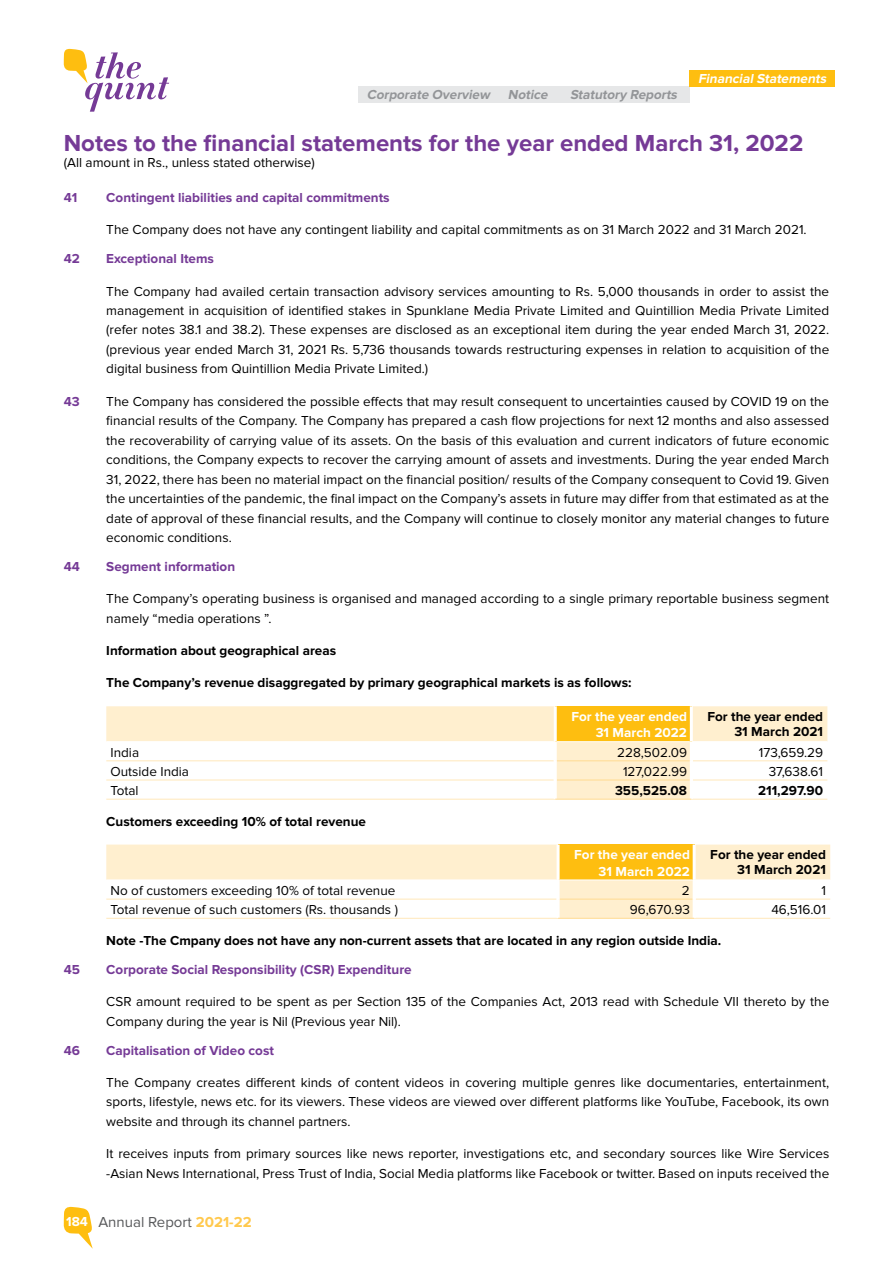
<style>
.page{position:relative;width:893px;height:1263px;background:#fff}
.page>*{position:absolute;margin:0;border:0;box-sizing:border-box;transform-origin:0 0}
.t1{font:700 24px "Proxima Nova";color:#753a96}
.t2{font:15px "Proxima Nova";color:#58595b}
.t3{font:13.5px/19.5px "Proxima Nova";color:#000;text-align:justify}
.t4{font:700 13.5px/14.5px "Proxima Nova";color:#000;text-align:right}
.t5{font:700 13.5px "Proxima Nova";color:#753a96}
.t6{font:700 13.5px/16.2px "Proxima Nova";color:#fff;text-align:right}
.t7{font:italic 700 13.5px "Proxima Nova";color:#939598}
.t8{font:italic 700 13.5px "Proxima Nova";color:#fff}
.s1{font-weight:700;color:#ffc94e}
</style>
<div class="page">
<svg style="left:64px;top:49px;width:105px;height:63px"></svg>
<svg style="left:64px;top:1206px;width:29px;height:43px"></svg>
<div style="left:557px;top:86px;width:132px;height:16px;background:#e6e7e8"></div>
<div style="left:358px;top:86px;width:141px;height:16px;background:#e6e7e8"></div>
<div style="left:499px;top:86px;width:58px;height:16px;background:#e6e7e8"></div>
<div style="left:689px;top:70px;width:146px;height:16px;background:#febe10"></div>
<svg style="left:106px;top:706px;width:721px;height:93px"></svg>
<div style="left:555px;top:706px;width:136px;height:36px;background:#febe10"></div>
<hr style="left:106px;top:760px;width:448px;height:1px;background:#ffe8ba">
<hr style="left:693px;top:760px;width:134px;height:1px;background:#ffe8ba">
<hr style="left:106px;top:780px;width:448px;height:1px;background:#ffe8ba">
<hr style="left:693px;top:780px;width:134px;height:1px;background:#ffe8ba">
<hr style="left:106px;top:799px;width:449px;height:1px;background:#ffe8ba">
<hr style="left:691px;top:799px;width:136px;height:1px;background:#ffe8ba">
<hr style="left:557px;top:760px;width:133px;height:1px;background:#ffdb91">
<hr style="left:557px;top:780px;width:133px;height:1px;background:#ffdb91">
<hr style="left:106px;top:741px;width:448px;height:1px;background:#fff">
<hr style="left:693px;top:741px;width:134px;height:1px;background:#fff">
<hr style="left:554px;top:742px;width:3px;height:19px;background:#fff">
<hr style="left:690px;top:742px;width:3px;height:19px;background:#fff">
<hr style="left:554px;top:761px;width:3px;height:19px;background:#fff">
<hr style="left:690px;top:761px;width:3px;height:19px;background:#fff">
<hr style="left:554px;top:780px;width:3px;height:19px;background:#fff">
<hr style="left:690px;top:780px;width:3px;height:19px;background:#fff">
<hr style="left:555px;top:799px;width:136px;height:1px;background:#ffdb91">
<hr style="left:554px;top:706px;width:3px;height:36px;background:#fff">
<hr style="left:690px;top:706px;width:3px;height:36px;background:#fff">
<hr style="left:557px;top:741px;width:133px;height:1px;background:#fff">
<svg style="left:106px;top:844px;width:724px;height:74px;fill:#ffefcf"></svg>
<div style="left:558px;top:844px;width:136px;height:36px;background:#febe10"></div>
<hr style="left:106px;top:899px;width:451px;height:1px;background:#ffe8ba">
<hr style="left:696px;top:899px;width:134px;height:1px;background:#ffe8ba">
<hr style="left:106px;top:918px;width:452px;height:1px;background:#ffe8ba">
<hr style="left:694px;top:918px;width:136px;height:1px;background:#ffe8ba">
<hr style="left:560px;top:899px;width:133px;height:1px;background:#ffdb91">
<hr style="left:106px;top:879px;width:451px;height:1px;background:#fff">
<hr style="left:696px;top:879px;width:134px;height:1px;background:#fff">
<hr style="left:557px;top:880px;width:3px;height:19px;background:#fff">
<hr style="left:693px;top:880px;width:3px;height:19px;background:#fff">
<hr style="left:557px;top:899px;width:3px;height:19px;background:#fff">
<hr style="left:693px;top:899px;width:3px;height:19px;background:#fff">
<hr style="left:558px;top:918px;width:136px;height:1px;background:#ffdb91">
<hr style="left:557px;top:844px;width:3px;height:36px;background:#fff">
<hr style="left:693px;top:844px;width:3px;height:36px;background:#fff">
<hr style="left:560px;top:880px;width:133px;height:1px;background:#fff">
<p class="t7" style="left:367px;top:87px;width:185px">Corporate Overview Notice</p>
<p class="t7" style="left:570px;top:87px;width:111px">Statutory Reports</p>
<p class="t8" style="left:698px;top:70px;width:132px">FinancialStatements</p>
<h1 class="t1" style="left:64px;top:129px;width:741px">Notes to the financial statements for the year ended March 31, 2022</h1>
<p class="t3" style="left:64px;top:153px;width:253px">(All amount in Rs., unless stated otherwise)</p>
<p class="t5" style="left:64px;top:190px;width:15px">41</p>
<p class="t5" style="left:106px;top:190px;width:285px">Contingent liabilities and capital commitments</p>
<p class="t3" style="left:106px;top:220px;width:702px">The Company does not have any contingent liability and capital commitments as on 31 March 2022 and 31 March 2021.</p>
<p class="t5" style="left:64px;top:251px;width:18px">42</p>
<p class="t5" style="left:106px;top:251px;width:109px">Exceptional Items</p>
<p class="t3" style="left:106px;top:281px;width:724px">The Company had availed certain transaction advisory services amounting to Rs. 5,000 thousands in order to assist the management in acquisition of identified stakes in Spunklane Media Private Limited and Quintillion Media Private Limited (refer notes 38.1 and 38.2). These expenses are disclosed as an exceptional item during the year ended March 31, 2022. (previous year ended March 31, 2021 Rs. 5,736 thousands towards restructuring expenses in relation to acquisition of the digital business from Quintillion Media Private Limited.)</p>
<p class="t5" style="left:64px;top:393px;width:17px">43</p>
<p class="t3" style="left:106px;top:392px;width:724px">The Company has considered the possible effects that may result consequent to uncertainties caused by COVID 19 on the financial results of the Company. The Company has prepared a cash flow projections for next 12 months and also assessed the recoverability of carrying value of its assets. On the basis of this evaluation and current indicators of future economic conditions, the Company expects to recover the carrying amount of assets and investments. During the year ended March 31, 2022, there has been no material impact on the financial position/ results of the Company consequent to Covid 19. Given the uncertainties of the pandemic, the final impact on the Company’s assets in future may differ from that estimated as at the date of approval of these financial results, and the Company will continue to closely monitor any material changes to future economic conditions.</p>
<p class="t5" style="left:64px;top:559px;width:18px">44</p>
<p class="t5" style="left:106px;top:559px;width:130px">Segment information</p>
<p class="t3" style="left:106px;top:589px;width:724px">The Company’s operating business is organised and managed according to a single primary reportable business segment namely “media operations ”.</p>
<p class="t4" style="left:106px;top:644px;width:231px">Information about geographical areas</p>
<p class="t4" style="left:106px;top:676px;width:527px">The Company’s revenue disaggregated by primary geographical markets is as follows:</p>
<p class="t6" style="left:571px;top:709px;width:117px">For the year ended<br>31 March 2022</p>
<p class="t4" style="left:707px;top:710px;width:117px">For the year ended<br>31 March 2021</p>
<p class="t3" style="left:111px;top:742px;width:30px">India</p>
<p class="t3" style="left:617px;top:742px;width:71px">228,502.09</p>
<p class="t3" style="left:759px;top:742px;width:66px">173,659.29</p>
<p class="t3" style="left:111px;top:762px;width:80px">Outside India</p>
<p class="t3" style="left:623px;top:762px;width:66px">127,022.99</p>
<p class="t3" style="left:769px;top:762px;width:56px">37,638.61</p>
<p class="t3" style="left:111px;top:781px;width:29px">Total</p>
<p class="t4" style="left:615px;top:783px;width:74px">355,525.08</p>
<p class="t4" style="left:758px;top:783px;width:67px">211,297.90</p>
<p class="t4" style="left:106px;top:814px;width:261px">Customers exceeding 10% of total revenue</p>
<p class="t6" style="left:574px;top:847px;width:117px">For the year ended<br>31 March 2022</p>
<p class="t4" style="left:710px;top:848px;width:117px">For the year ended<br>31 March 2021</p>
<p class="t3" style="left:111px;top:881px;width:286px">N o of customers exceeding 10% of total revenue</p>
<p class="t3" style="left:682px;top:881px;width:9px">2</p>
<p class="t3" style="left:821px;top:881px;width:6px">1</p>
<p class="t3" style="left:111px;top:900px;width:289px">Total revenue of such customers (Rs. thousands )</p>
<p class="t3" style="left:630px;top:900px;width:62px">96,670.93</p>
<p class="t3" style="left:771px;top:900px;width:56px">46,516.01</p>
<p class="t4" style="left:106px;top:933px;width:616px">Note -The Cmpany does not have any non-current assets that are located in any region outside India.</p>
<p class="t5" style="left:64px;top:962px;width:18px">45</p>
<p class="t5" style="left:106px;top:962px;width:307px">Corporate Social Responsibility (CSR) Expenditure</p>
<p class="t3" style="left:106px;top:992px;width:724px">CSR amount required to be spent as per Section 135 of the Companies Act, 2013 read with Schedule VII thereto by the<br>Company during the year is N il (Previous year N il).</p>
<p class="t5" style="left:64px;top:1042px;width:18px">46</p>
<p class="t5" style="left:106px;top:1042px;width:169px">Capitalisation of Video cost</p>
<p class="t3" style="left:106px;top:1073px;width:724px">The Company creates different kinds of content videos in covering multiple genres like documentaries, entertainment, sports, lifestyle, news etc. for its viewers. These videos are viewed over different platforms like YouTube, Facebook, its own website and through its channel partners.</p>
<p class="t3" style="left:106px;top:1144px;width:724px">It receives inputs from primary sources like news reporter, investigations etc, and secondary sources like Wire Services -Asian N ews International, Press Trust of India, Social Media platforms like Facebook or twitter. Based on inputs received the</p>
<p class="t6" style="left:66px;top:1213px;width:23px">184</p>
<p class="t2" style="left:98px;top:1213px;width:155px">Annual Report <span class="s1">2021-22</span></p>
</div>
